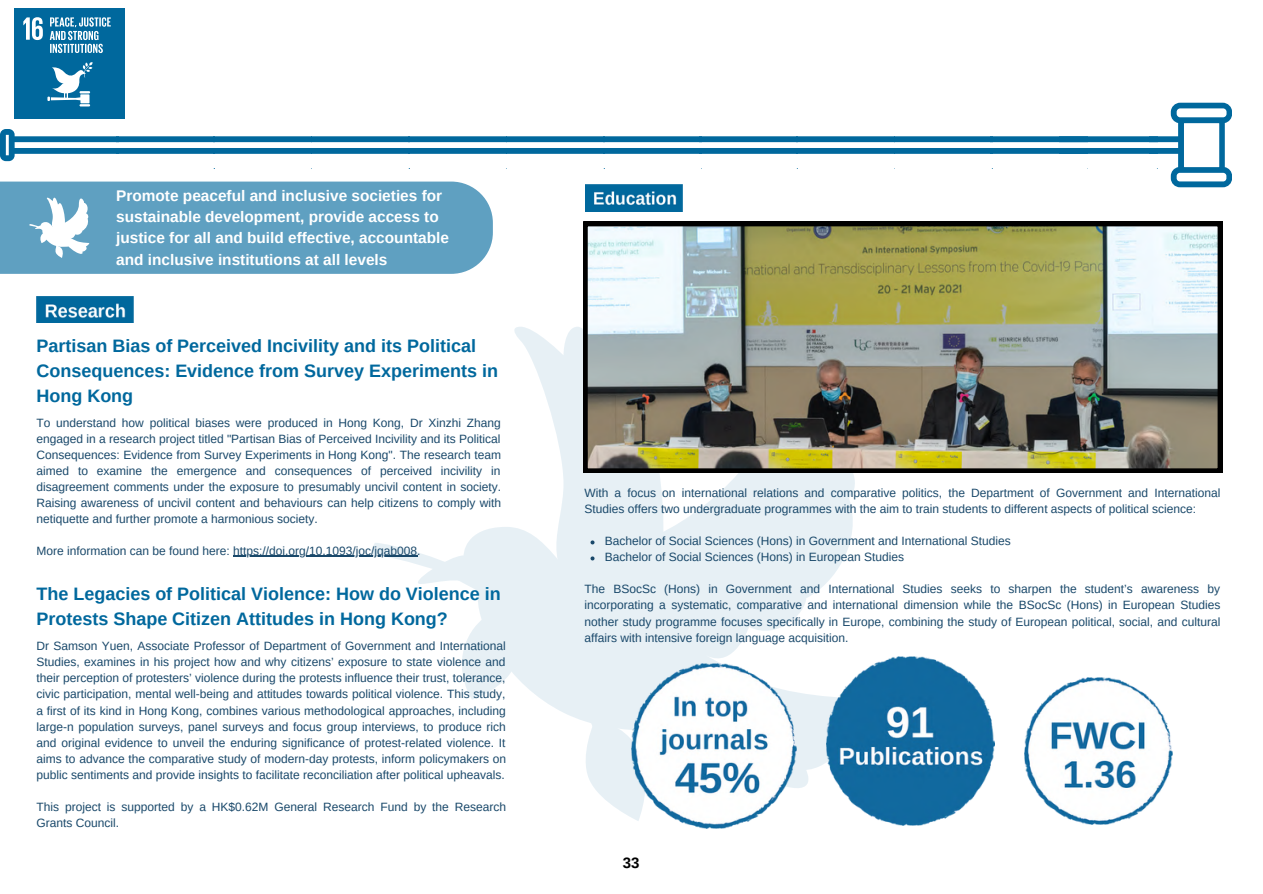
<style>
.page{position:relative;width:1263px;height:894px;background:#fff}
.page>*{position:absolute;margin:0;border:0;box-sizing:border-box;transform-origin:0 0}
.t1{font:700 18px/24.8px "Arimo";color:#00689d}
.t2{font:700 15.45px/21.1px "Arimo";color:#fff}
.t3{font:700 15px "Arimo";color:#000}
.t4{font:12px/16px "Arimo";color:#19486a;text-align:justify}
</style>
<div class="page">
<div style="left:15px;top:8px;width:110px;height:110px;background:#00689d"></div>
<svg style="left:23px;top:17px;width:20px;height:23px"></svg>
<svg style="left:50px;top:17px;width:61px;height:36px"></svg>
<div style="left:0;top:187px;width:493px;height:87px;background:#5fa0c1"></div>
<svg style="left:0;top:62px;width:1231px;height:125px"></svg>
<svg style="left:470px;top:327px;width:393px;height:461px;fill:#e7f0f5"></svg>
<div style="left:602px;top:607px;width:72px;height:210px;background:#e7f0f5"></div>
<img style="left:583px;top:222px;width:639px;height:250px">
<img style="left:36px;top:296px;width:97px;height:26px">
<img style="left:585px;top:184px;width:97px;height:27px">
<svg style="left:29px;top:194px;width:60px;height:64px"></svg>
<img style="left:827px;top:656px;width:167px;height:169px">
<img style="left:631px;top:663px;width:166px;height:165px">
<img style="left:1025px;top:677px;width:147px;height:147px">
<hr style="left:233px;top:555px;width:184px;height:1px;background:#19486a">
<svg style="left:365px;top:540px;width:251px;height:256px"></svg>
<p class="t2" style="left:116px;top:185px;width:334px">Promote peaceful and inclusive societies for sustainable development, provide access to justice for all and build effective, accountable and inclusive institutions at all levels</p>
<h1 class="t1" style="left:36px;top:333px;width:463px">Partisan Bias of Perceived Incivility and its Political<br>Consequences: Evidence from Survey Experiments in<br>Hong Kong</h1>
<p class="t4" style="left:36px;top:414px;width:466px">To understand how political biases were produced in Hong Kong, Dr Xinzhi Zhang engaged in a research project titled "Partisan Bias of Perceived Incivility and its Political Consequences: Evidence from Survey Experiments in Hong Kong". The research team aimed to examine the emergence and consequences of perceived incivility in disagreement comments under the exposure to presumably uncivil content in society.<br>Raising awareness of uncivil content and behaviours can help citizens to comply with netiquette and further promote a harmonious society.</p>
<p class="t4" style="left:36px;top:542px;width:386px">More information can be found here: https://doi.org/10.1093/joc/jqab008.</p>
<h1 class="t1" style="left:36px;top:581px;width:466px">The Legacies of Political Violence: How do Violence in<br>Protests Shape Citizen Attitudes in Hong Kong?</h1>
<p class="t4" style="left:36px;top:638px;width:471px">Dr Samson Yuen, Associate Professor of Department of Government and International Studies, examines in his project how and why citizens’ exposure to state violence and their perception of protesters’ violence during the protests influence their trust, tolerance, civic participation, mental well-being and attitudes towards political violence. This study, a first of its kind in Hong Kong, combines various methodological approaches, including large-n population surveys, panel surveys and focus group interviews, to produce rich and original evidence to unveil the enduring significance of protest-related violence. It aims to advance the comparative study of modern-day protests, inform policymakers on public sentiments and provide insights to facilitate reconciliation after political upheavals.</p>
<p class="t4" style="left:36px;top:798px;width:471px">This project is supported by a HK$0.62M General Research Fund by the Research<br>Grants Council.</p>
<p class="t4" style="left:584px;top:485px;width:637px">With a focus on international relations and comparative politics, the Department of Government and International<br>Studies offers two undergraduate programmes with the aim to train students to different aspects of political science:</p>
<p class="t4" style="left:605px;top:533px;width:407px">Bachelor of Social Sciences (Hons) in Government and International Studies<br>Bachelor of Social Sciences (Hons) in European Studies</p>
<p class="t4" style="left:584px;top:581px;width:637px">The BSocSc (Hons) in Government and International Studies seeks to sharpen the student’s awareness by incorporating a systematic, comparative and international dimension while the BSocSc (Hons) in European Studies nother study programme focuses specifically in Europe, combining the study of European political, social, and cultural affairs with intensive foreign language acquisition.</p>
<p class="t3" style="left:623px;top:854px;width:18px">33</p>
</div>
